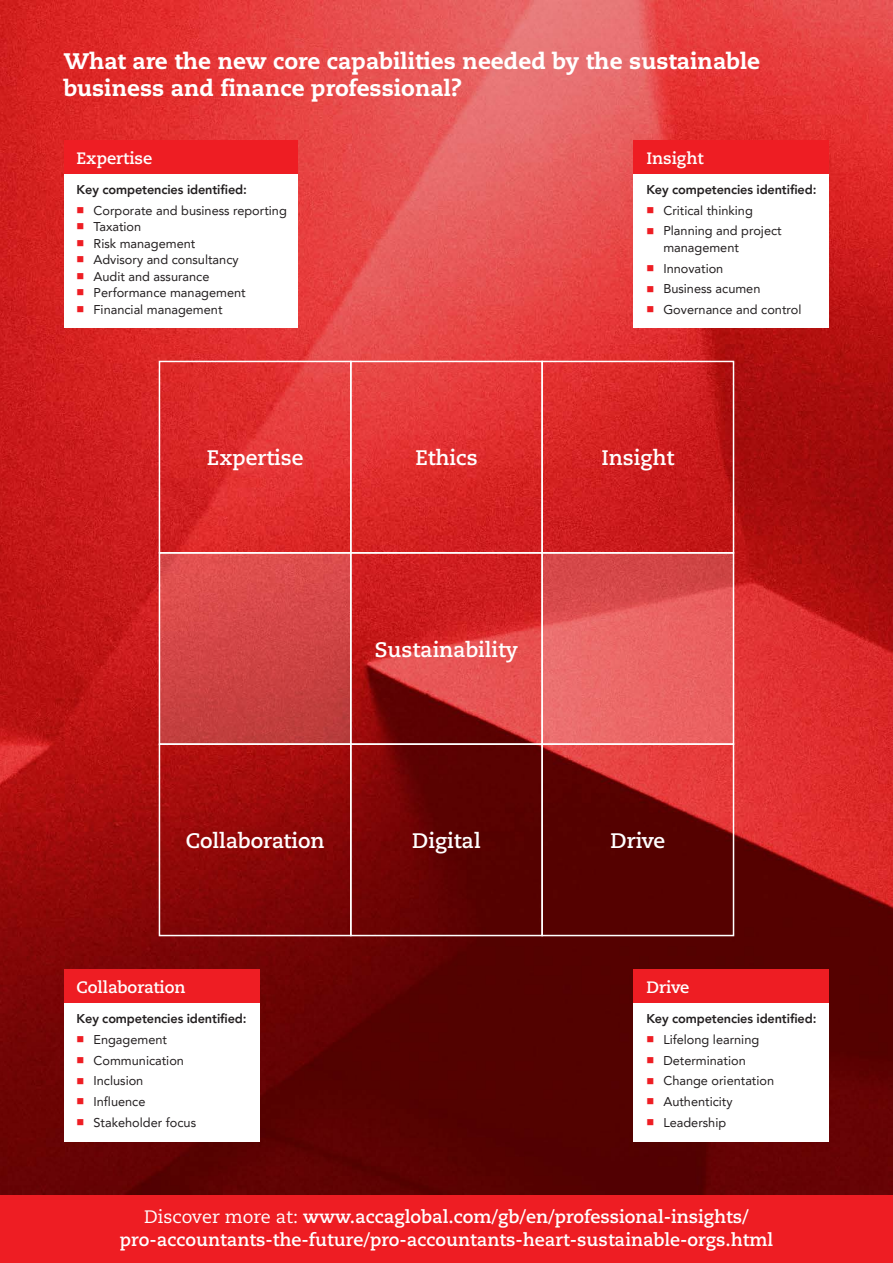
<style>
.page{position:relative;width:893px;height:1263px;background:#fff}
.page>*{position:absolute;margin:0;border:0;box-sizing:border-box;transform-origin:0 0}
.t1{font:800 22.5px/27px "Caecilia";color:#fff}
.t2{font:700 21px "Caecilia";color:#fff}
.t3{font:700 18px/22.5px "Caecilia";color:#fff;text-align:center}
.t4{font:700 16.5px "Caecilia";color:#fff}
.t5{font:12.75px/16.5px "Avenir LT Pro";color:#231f20}
.t6{font:800 12.75px "Avenir LT Pro";letter-spacing:-.01em;color:#231f20}
.s1{color:#ee1d23}
.s2{font-weight:400}
</style>
<div class="page">
<div style="left:0;top:1195px;width:893px;height:68px;background:#ee1d23"></div>
<img style="left:0;top:0;width:893px;height:1195px">
<svg style="left:544px;top:555px;width:187px;height:187px;background:#e55e5e"></svg>
<div style="left:159px;top:553px;width:192px;height:191px;background:linear-gradient(to bottom,#e25050,#be3c3c)"></div>
<div style="left:350px;top:361px;width:193px;height:193px;border:2px solid #fff"></div>
<div style="left:541px;top:361px;width:193px;height:193px;border:2px solid #fff"></div>
<div style="left:159px;top:361px;width:193px;height:193px;border:2px solid #fff"></div>
<div style="left:350px;top:743px;width:193px;height:193px;border:2px solid #fff"></div>
<div style="left:541px;top:743px;width:193px;height:193px;border:2px solid #fff"></div>
<div style="left:159px;top:743px;width:193px;height:193px;border:2px solid #fff"></div>
<div style="left:541px;top:552px;width:193px;height:193px;border:2px solid #fff"></div>
<div style="left:159px;top:552px;width:193px;height:193px;border:2px solid #fff"></div>
<div style="left:64px;top:140px;width:234px;height:34px;background:#ee1d23"></div>
<div style="left:64px;top:969px;width:195px;height:34px;background:#ee1d23"></div>
<div style="left:634px;top:140px;width:195px;height:34px;background:#ee1d23"></div>
<div style="left:634px;top:969px;width:195px;height:34px;background:#ee1d23"></div>
<div style="left:64px;top:174px;width:234px;height:153px;background:#fff"></div>
<div style="left:64px;top:1003px;width:195px;height:139px;background:#fff"></div>
<div style="left:634px;top:174px;width:195px;height:153px;background:#fff"></div>
<div style="left:634px;top:1003px;width:195px;height:139px;background:#fff"></div>
<h1 class="t1" style="left:64px;top:47px;width:698px">What are the new core capabilities needed by the sustainable business and finance professional?</h1>
<p class="t4" style="left:77px;top:148px;width:77px">Expertise</p>
<p class="t6" style="left:77px;top:182px;width:172px">Key competencies identified:</p>
<p class="t5" style="left:77px;top:202px;width:212px"><span class="s1">■</span> Corporate and business reporting</p>
<p class="t5" style="left:77px;top:218px;width:66px"><span class="s1">■</span> Taxation</p>
<p class="t5" style="left:77px;top:235px;width:120px"><span class="s1">■</span> Risk management</p>
<p class="t5" style="left:77px;top:251px;width:164px"><span class="s1">■</span> Advisory and consultancy</p>
<p class="t5" style="left:77px;top:268px;width:134px"><span class="s1">■</span> Audit and assurance</p>
<p class="t5" style="left:77px;top:284px;width:171px"><span class="s1">■</span> Performance management</p>
<p class="t5" style="left:77px;top:301px;width:147px"><span class="s1">■</span> Financial management</p>
<p class="t4" style="left:646px;top:148px;width:59px">Insight</p>
<p class="t6" style="left:646px;top:182px;width:172px">Key competencies identified:</p>
<p class="t5" style="left:646px;top:202px;width:108px"><span class="s1">■</span> Critical thinking</p>
<p class="t5" style="left:663px;top:222px;width:120px;text-indent:-17px"><span class="s1">■</span> Planning and project management</p>
<p class="t5" style="left:646px;top:260px;width:79px"><span class="s1">■</span> Innovation</p>
<p class="t5" style="left:646px;top:280px;width:116px"><span class="s1">■</span> Business acumen</p>
<p class="t5" style="left:646px;top:301px;width:157px"><span class="s1">■</span> Governance and control</p>
<h2 class="t2" style="left:207px;top:446px;width:98px">Expertise</h2>
<h2 class="t2" style="left:415px;top:446px;width:64px">Ethics</h2>
<h2 class="t2" style="left:601px;top:446px;width:74px">Insight</h2>
<h2 class="t2" style="left:375px;top:637px;width:145px">Sustainability</h2>
<h2 class="t2" style="left:186px;top:828px;width:140px">Collaboration</h2>
<h2 class="t2" style="left:412px;top:828px;width:70px">Digital</h2>
<h2 class="t2" style="left:610px;top:828px;width:56px">Drive</h2>
<p class="t4" style="left:77px;top:977px;width:110px">Collaboration</p>
<p class="t6" style="left:77px;top:1011px;width:172px">Key competencies identified:</p>
<p class="t5" style="left:77px;top:1031px;width:92px"><span class="s1">■</span> Engagement</p>
<p class="t5" style="left:77px;top:1052px;width:109px"><span class="s1">■</span> Communication</p>
<p class="t5" style="left:77px;top:1072px;width:68px"><span class="s1">■</span> Inclusion</p>
<p class="t5" style="left:77px;top:1093px;width:70px"><span class="s1">■</span> Influence</p>
<p class="t5" style="left:77px;top:1114px;width:121px"><span class="s1">■</span> Stakeholder focus</p>
<p class="t4" style="left:646px;top:977px;width:45px">Drive</p>
<p class="t6" style="left:646px;top:1011px;width:172px">Key competencies identified:</p>
<p class="t5" style="left:646px;top:1031px;width:114px"><span class="s1">■</span> Lifelong learning</p>
<p class="t5" style="left:646px;top:1052px;width:101px"><span class="s1">■</span> Determination</p>
<p class="t5" style="left:646px;top:1072px;width:129px"><span class="s1">■</span> Change orientation</p>
<p class="t5" style="left:646px;top:1093px;width:88px"><span class="s1">■</span> Authenticity</p>
<p class="t5" style="left:646px;top:1114px;width:81px"><span class="s1">■</span> Leadership</p>
<h3 class="t3" style="left:120px;top:1206px;width:655px"><span class="s2">Discover more at:</span> www.accaglobal.com/gb/en/professional-insights/ pro-accountants-the-future/pro-accountants-heart-sustainable-orgs.html</h3>
</div>
